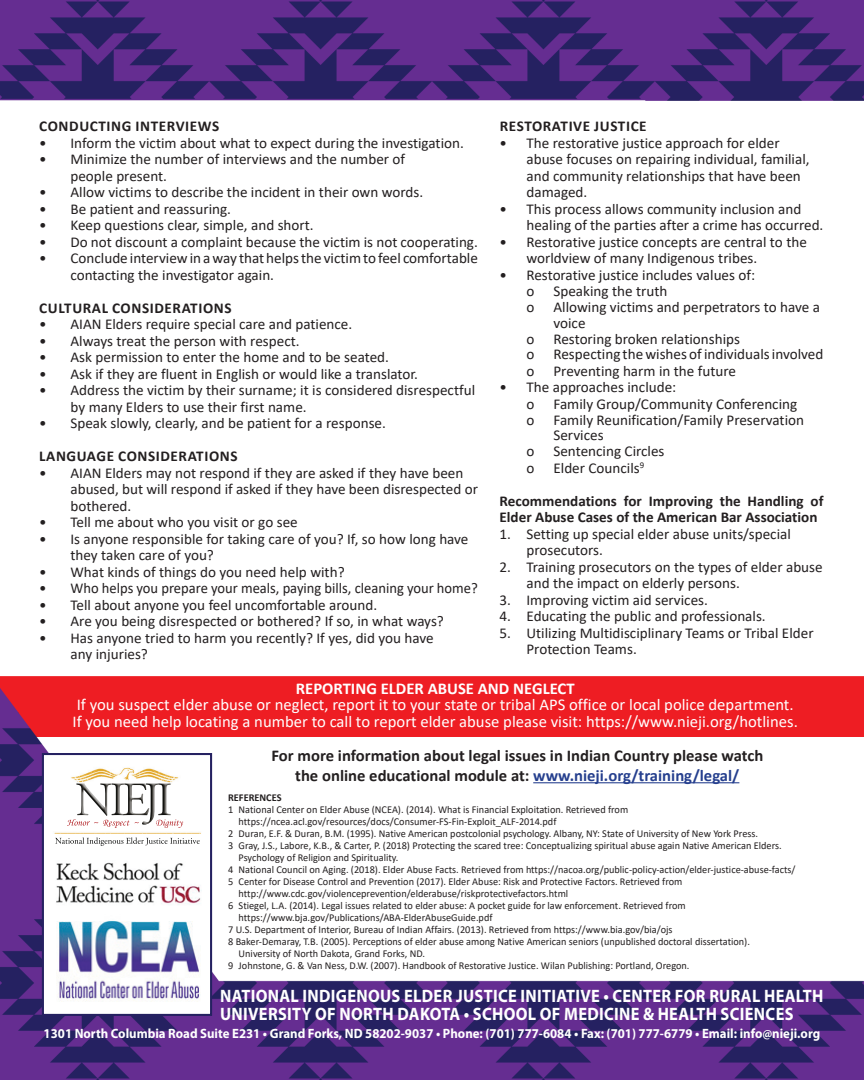
<style>
.page{position:relative;width:864px;height:1080px;background:#fff}
.page>*{position:absolute;margin:0;border:0;box-sizing:border-box;transform-origin:0 0}
.t1{font:700 18px "Myriad Pro";letter-spacing:.02em;color:#fff;scale:.91 1}
.t2{font:16.5px "Calibri";color:#fff}
.t3{font:700 16.5px/19.8px "Calibri";color:#231f20;text-align:center}
.t4{font:700 16.5px "Calibri";color:#fff}
.t5{font:15px "Calibri";color:#231f20}
.t6{font:700 15px "Calibri";letter-spacing:.04em;color:#231f20}
.t7{font:700 15px/16.5px "Calibri";color:#231f20}
.t8{font:700 13.5px "Myriad Pro";color:#fff;scale:.95 1}
.t9{font:10.5px "Calibri";color:#231f20}
.t10{font:700 10.5px "Calibri";color:#231f20}
.s1{color:#253f8e}
</style>
<div class="page">
<img style="left:0;top:0;width:864px;height:1080px">
<hr style="left:533px;top:782px;width:206px;height:1px;background:#253f8e">
<div style="left:42px;top:753px;width:170px;height:263px;background:#fff;border:2px solid #252161"></div>
<img style="left:54px;top:767px;width:147px;height:79px">
<img style="left:76px;top:783px;width:66px;height:33px">
<img style="left:142px;top:783px;width:16px;height:36px">
<img style="left:158px;top:783px;width:13px;height:32px">
<img style="left:67px;top:819px;width:109px;height:7px">
<img style="left:82px;top:837px;width:66px;height:8px">
<img style="left:170px;top:838px;width:23px;height:6px">
<img style="left:57px;top:921px;width:143px;height:81px">
<img style="left:56px;top:862px;width:146px;height:43px">
<p class="t6" style="left:39px;top:116px;width:181px">CONDUCTING INTERVIEWS</p>
<p class="t5" style="left:39px;top:132px;width:426px">• Inform the victim about what to expect during the investigation.</p>
<p class="t5" style="left:39px;top:149px;width:368px">• Minimize the number of interviews and the number of</p>
<p class="t5" style="left:70px;top:165px;width:98px">people present.</p>
<p class="t5" style="left:39px;top:182px;width:386px">• Allow victims to describe the incident in their own words.</p>
<p class="t5" style="left:39px;top:198px;width:194px">• Be patient and reassuring.</p>
<p class="t5" style="left:39px;top:215px;width:276px">• Keep questions clear, simple, and short.</p>
<p class="t5" style="left:39px;top:231px;width:440px">• Do not discount a complaint because the victim is not cooperating.</p>
<p class="t5" style="left:39px;top:248px;width:440px">• Conclude interview in a way that helps the victim to feel comfortable</p>
<p class="t5" style="left:70px;top:264px;width:205px">contacting the investigator again.</p>
<p class="t6" style="left:39px;top:297px;width:194px">CULTURAL CONSIDERATIONS</p>
<p class="t5" style="left:39px;top:314px;width:315px">• AIAN Elders require special care and patience.</p>
<p class="t5" style="left:39px;top:330px;width:262px">• Always treat the person with respect.</p>
<p class="t5" style="left:39px;top:347px;width:352px">• Ask permission to enter the home and to be seated.</p>
<p class="t5" style="left:39px;top:363px;width:381px">• Ask if they are fluent in English or would like a translator.</p>
<p class="t5" style="left:39px;top:380px;width:438px">• Address the victim by their surname; it is considered disrespectful</p>
<p class="t5" style="left:70px;top:396px;width:238px">by many Elders to use their first name.</p>
<p class="t5" style="left:39px;top:413px;width:348px">• Speak slowly, clearly, and be patient for a response.</p>
<p class="t6" style="left:39px;top:446px;width:200px">LANGUAGE CONSIDERATIONS</p>
<p class="t5" style="left:39px;top:462px;width:426px">• AIAN Elders may not respond if they are asked if they have been</p>
<p class="t5" style="left:70px;top:479px;width:409px">abused, but will respond if asked if they have been disrespected or</p>
<p class="t5" style="left:70px;top:495px;width:62px">bothered.</p>
<p class="t5" style="left:39px;top:512px;width:260px">• Tell me about who you visit or go see</p>
<p class="t5" style="left:39px;top:528px;width:431px">• Is anyone responsible for taking care of you? If, so how long have</p>
<p class="t5" style="left:70px;top:545px;width:145px">they taken care of you?</p>
<p class="t5" style="left:39px;top:561px;width:307px">• What kinds of things do you need help with?</p>
<p class="t5" style="left:39px;top:578px;width:440px">• Who helps you prepare your meals, paying bills, cleaning your home?</p>
<p class="t5" style="left:39px;top:594px;width:340px">• Tell about anyone you feel uncomfortable around.</p>
<p class="t5" style="left:39px;top:611px;width:406px">• Are you being disrespected or bothered? If so, in what ways?</p>
<p class="t5" style="left:39px;top:627px;width:396px">• Has anyone tried to harm you recently? If yes, did you have</p>
<p class="t5" style="left:70px;top:644px;width:79px">any injuries?</p>
<p class="t6" style="left:500px;top:116px;width:148px">RESTORATIVE JUSTICE</p>
<p class="t5" style="left:500px;top:132px;width:282px">• The restorative justice approach for elder</p>
<p class="t5" style="left:526px;top:149px;width:285px">abuse focuses on repairing individual, familial,</p>
<p class="t5" style="left:526px;top:165px;width:276px">and community relationships that have been</p>
<p class="t5" style="left:526px;top:182px;width:62px">damaged.</p>
<p class="t5" style="left:500px;top:198px;width:303px">• This process allows community inclusion and</p>
<p class="t5" style="left:526px;top:215px;width:298px">healing of the parties after a crime has occurred.</p>
<p class="t5" style="left:500px;top:231px;width:309px">• Restorative justice concepts are central to the</p>
<p class="t5" style="left:526px;top:248px;width:232px">worldview of many Indigenous tribes.</p>
<p class="t5" style="left:500px;top:264px;width:257px">• Restorative justice includes values of:</p>
<p class="t5" style="left:526px;top:281px;width:9px">o</p>
<p class="t5" style="left:553px;top:281px;width:115px">Speaking the truth</p>
<p class="t5" style="left:526px;top:297px;width:9px">o</p>
<p class="t5" style="left:553px;top:297px;width:268px">Allowing victims and perpetrators to have a</p>
<p class="t5" style="left:553px;top:312px;width:34px">voice</p>
<p class="t5" style="left:526px;top:328px;width:9px">o</p>
<p class="t5" style="left:553px;top:328px;width:188px">Restoring broken relationships</p>
<p class="t5" style="left:526px;top:344px;width:9px">o</p>
<p class="t5" style="left:553px;top:344px;width:272px">Respecting the wishes of individuals involved</p>
<p class="t5" style="left:526px;top:360px;width:9px">o</p>
<p class="t5" style="left:553px;top:360px;width:184px">Preventing harm in the future</p>
<p class="t5" style="left:500px;top:377px;width:178px">• The approaches include:</p>
<p class="t5" style="left:526px;top:393px;width:9px">o</p>
<p class="t5" style="left:553px;top:393px;width:245px">Family Group/Community Conferencing</p>
<p class="t5" style="left:526px;top:409px;width:9px">o</p>
<p class="t5" style="left:553px;top:409px;width:252px">Family Reunification/Family Preservation</p>
<p class="t5" style="left:553px;top:425px;width:52px">Services</p>
<p class="t5" style="left:526px;top:441px;width:9px">o</p>
<p class="t5" style="left:553px;top:441px;width:113px">Sentencing Circles</p>
<p class="t5" style="left:526px;top:457px;width:9px">o</p>
<p class="t5" style="left:553px;top:457px;width:92px">Elder Councils<sup>9</sup></p>
<p class="t7" style="left:500px;top:492px;width:326px">Recommendations for Improving the Handling of<br>Elder Abuse Cases of the American Bar Association</p>
<p class="t5" style="left:500px;top:523px;width:293px">1. Setting up special elder abuse units/special</p>
<p class="t5" style="left:526px;top:540px;width:78px">prosecutors.</p>
<p class="t5" style="left:500px;top:556px;width:325px">2. Training prosecutors on the types of elder abuse</p>
<p class="t5" style="left:526px;top:573px;width:215px">and the impact on elderly persons.</p>
<p class="t5" style="left:500px;top:589px;width:210px">3. Improving victim aid services.</p>
<p class="t5" style="left:500px;top:606px;width:268px">4. Educating the public and professionals.</p>
<p class="t5" style="left:500px;top:622px;width:316px">5. Utilizing Multidisciplinary Teams or Tribal Elder</p>
<p class="t5" style="left:526px;top:639px;width:112px">Protection Teams.</p>
<p class="t4" style="left:296px;top:677px;width:280px">REPORTING ELDER ABUSE AND NEGLECT</p>
<p class="t2" style="left:77px;top:693px;width:718px">If you suspect elder abuse or neglect, report it to your state or tribal APS office or local police department.</p>
<p class="t2" style="left:72px;top:710px;width:727px">If you need help locating a number to call to report elder abuse please visit: https://www.nieji.org/hotlines.</p>
<p class="t3" style="left:271px;top:746px;width:493px">For more information about legal issues in Indian Country please watch the online educational module at: <span class="s1">www.nieji.org/training/legal/</span></p>
<p class="t10" style="left:228px;top:790px;width:55px">REFERENCES</p>
<p class="t9" style="left:228px;top:802px;width:402px">1 National Center on Elder Abuse (NCEA). (2014). What is Financial Exploitation. Retrieved from</p>
<p class="t9" style="left:239px;top:814px;width:319px">https://ncea.acl.gov/resources/docs/Consumer-FS-Fin-Exploit_ALF-2014.pdf</p>
<p class="t9" style="left:228px;top:826px;width:532px">2 Duran, E.F. &amp; Duran, B.M. (1995). Native American postcolonial psychology. Albany, NY: State of University of New York Press.</p>
<p class="t9" style="left:228px;top:838px;width:555px">3 Gray, J.S., Labore, K.B., &amp; Carter, P. (2018) Protecting the scared tree: Conceptualizing spiritual abuse again Native American Elders.</p>
<p class="t9" style="left:239px;top:850px;width:161px">Psychology of Religion and Spirituality.</p>
<p class="t9" style="left:228px;top:862px;width:569px">4 National Council on Aging. (2018). Elder Abuse Facts. Retrieved from https://nacoa.org/public-policy-action/elder-justice-abuse-facts/</p>
<p class="t9" style="left:228px;top:874px;width:456px">5 Center for Disease Control and Prevention (2017). Elder Abuse: Risk and Protective Factors. Retrieved from</p>
<p class="t9" style="left:239px;top:886px;width:331px">http://www.cdc.gov/violenceprevention/elderabuse/riskprotectivefactors.html</p>
<p class="t9" style="left:228px;top:898px;width:459px">6 Stiegel, L.A. (2014). Legal issues related to elder abuse: A pocket guide for law enforcement. Retrieved from</p>
<p class="t9" style="left:239px;top:910px;width:255px">https://www.bja.gov/Publications/ABA-ElderAbuseGuide.pdf</p>
<p class="t9" style="left:228px;top:922px;width:446px">7 U.S. Department of Interior, Bureau of Indian Affairs. (2013). Retrieved from https://www.bia.gov/bia/ojs</p>
<p class="t9" style="left:228px;top:934px;width:523px">8 Baker-Demaray, T.B. (2005). Perceptions of elder abuse among Native American seniors (unpublished doctoral dissertation).</p>
<p class="t9" style="left:239px;top:946px;width:188px">University of North Dakota, Grand Forks, ND.</p>
<p class="t9" style="left:228px;top:958px;width:463px">9 Johnstone, G. &amp; Van Ness, D.W. (2007). Handbook of Restorative Justice. Wilan Publishing: Portland, Oregon.</p>
<p class="t1" style="left:220px;top:984px;width:664px">NATIONAL INDIGENOUS ELDER JUSTICE INITIATIVE • CENTER FOR RURAL HEALTH</p>
<p class="t1" style="left:220px;top:1002px;width:632px">UNIVERSITY OF NORTH DAKOTA • SCHOOL OF MEDICINE &amp; HEALTH SCIENCES</p>
<p class="t8" style="left:44px;top:1024px;width:819px">1301 North Columbia Road Suite E231 • Grand Forks, ND 58202-9037 • Phone: (701) 777-6084 • Fax: (701) 777-6779 • Email: info@nieji.org</p>
</div>
